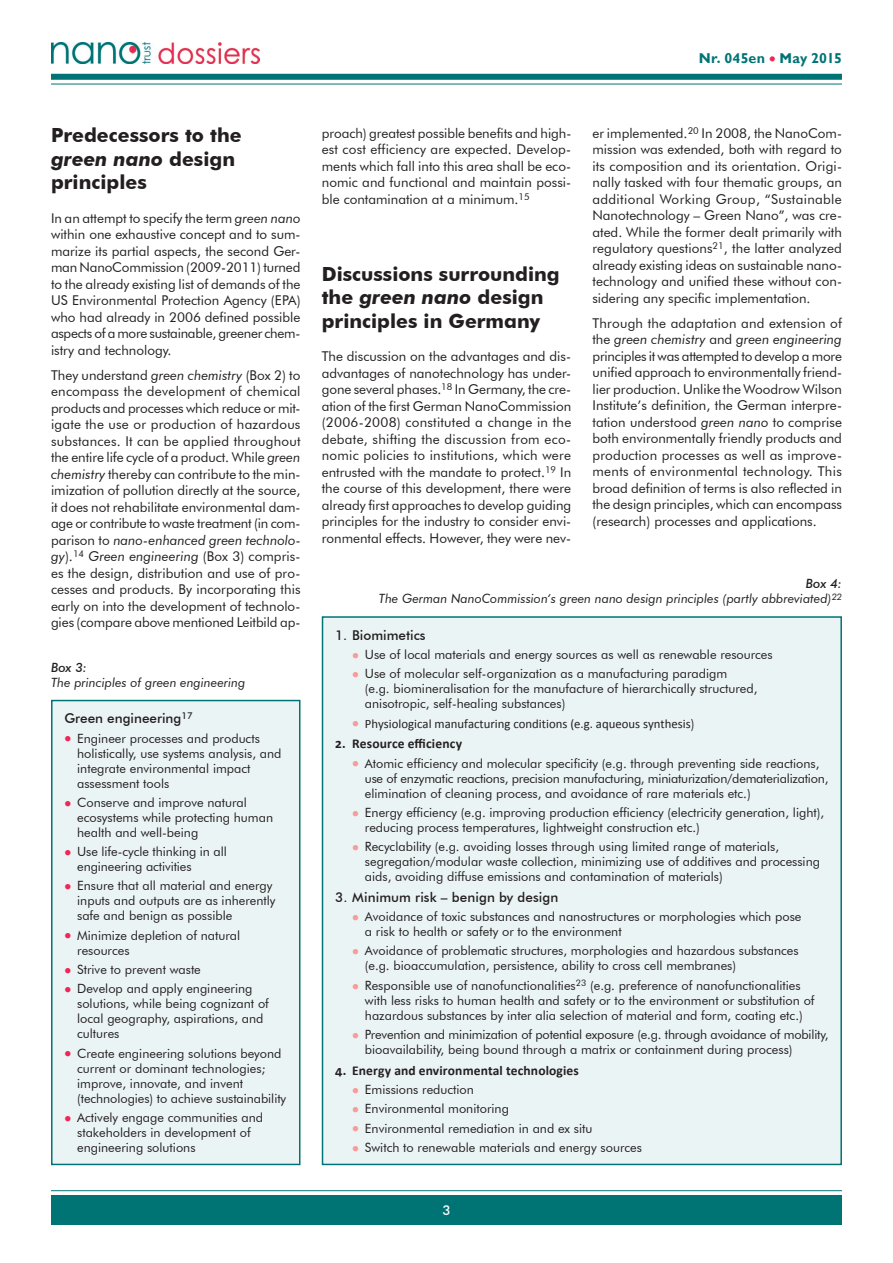
<style>
.page{position:relative;width:893px;height:1263px;background:#fff}
.page>*{position:absolute;margin:0;border:0;box-sizing:border-box;transform-origin:0 0}
.t1{font:700 19.5px/23.4px "Futura BT";color:#231f20}
.t2{font:700 14.25px "Gill Sans";letter-spacing:.015em;color:#007475}
.t3{font:13.5px/16.5px "Futura BT";color:#231f20;text-align:justify}
.t4{font:500 13.5px "Futura BT";color:#231f20}
.t5{font:700 13.5px "Calibri";letter-spacing:.01em;color:#231f20}
.t6{font:500 13.5px "Futura BT";color:#fff}
.t7{font:12.75px/15px "Futura BT";color:#231f20}
.t8{font:italic 12.75px/15px "Futura BT";color:#231f20;text-align:right}
.t9{font:12.75px "Calibri";color:#231f20}
.t10{font:italic 500 12.75px "Futura BT";color:#231f20}
.s1{color:#ee2756}
.s2{font-style:italic}
.s3{font-weight:500}
.s4{color:#f69c9a}
.s5{font-family:"Futura BT"}
</style>
<div class="page">
<div style="left:51px;top:74px;width:791px;height:6px;background:#007475"></div>
<hr style="left:51px;top:84px;width:791px;height:1px;background:#007475">
<div style="left:51px;top:1195px;width:791px;height:30px;background:#007475"></div>
<hr style="left:51px;top:1190px;width:791px;height:1px;background:#007475">
<img style="left:51px;top:43px;width:208px;height:21px">
<div style="left:52px;top:700px;width:248px;height:464px;background:#ebf4f5"></div>
<div style="left:51px;top:700px;width:249px;height:465px;border:2px solid #007475"></div>
<div style="left:322px;top:617px;width:519px;height:547px;background:#ebf4f5"></div>
<div style="left:322px;top:616px;width:520px;height:549px;border:2px solid #007475"></div>
<p class="t2" style="left:699px;top:50px;width:145px">Nr. 045en <span class="s1">•</span> May 2015</p>
<h1 class="t1" style="left:51px;top:124px;width:192px">Predecessors to the <span class="s2">green nano</span> design principles</h1>
<p class="t3" style="left:51px;top:210px;width:251px">In an attempt to specify the term <span class="s2">green nano </span>within one exhaustive concept and to sum&shy;marize its partial aspects, the second Ger&shy;man NanoCommission (2009-2011) turned to the already existing list of demands of the US Environmental Protection Agency (EPA) who had already in 2006 defined possible aspects of a more sustainable, greener chem&shy;istry and technology.</p>
<p class="t3" style="left:51px;top:367px;width:251px">They understand <span class="s2">green chemistry</span> (Box 2) to encompass the development of chemical products and processes which reduce or mit&shy;igate the use or production of hazardous substances. It can be applied throughout the entire life cycle of a product. While <span class="s2">green chemistry</span> thereby can contribute to the min&shy;imization of pollution directly at the source, it does not rehabilitate environmental dam&shy;age or contribute to waste treatment (in com&shy;parison to <span class="s2">nano-enhanced green technolo&shy;gy</span>).<sup>14</sup> <span class="s2">Green engineering</span> (Box 3) compris&shy;es the design, distribution and use of pro&shy;cesses and products. By incorporating this early on into the development of technolo&shy;gies (compare above mentioned Leitbild ap-</p>
<p class="t10" style="left:51px;top:660px;width:38px">Box 3:</p>
<p class="t8" style="left:51px;top:675px;width:196px">The principles of green engineering</p>
<p class="t4" style="left:64px;top:710px;width:130px">Green engineering<sup>17</sup></p>
<p class="t7" style="left:77px;top:730px;width:206px;text-indent:-13px"><span class="s1">•</span> Engineer processes and products holistically, use systems analysis, and integrate environmental impact assessment tools</p>
<p class="t7" style="left:77px;top:795px;width:197px;text-indent:-13px"><span class="s1">•</span> Conserve and improve natural ecosystems while protecting human health and well-being</p>
<p class="t7" style="left:77px;top:844px;width:151px;text-indent:-13px"><span class="s1">•</span> Use life-cycle thinking in all engineering activities</p>
<p class="t7" style="left:77px;top:878px;width:200px;text-indent:-13px"><span class="s1">•</span> Ensure that all material and energy inputs and outputs are as inherently safe and benign as possible</p>
<p class="t7" style="left:77px;top:927px;width:165px;text-indent:-13px"><span class="s1">•</span> Minimize depletion of natural resources</p>
<p class="t7" style="left:64px;top:962px;width:138px"><span class="s1">•</span> Strive to prevent waste</p>
<p class="t7" style="left:77px;top:981px;width:193px;text-indent:-13px"><span class="s1">•</span> Develop and apply engineering solutions, while being cognizant of local geography, aspirations, and cultures</p>
<p class="t7" style="left:77px;top:1045px;width:210px;text-indent:-13px"><span class="s1">•</span> Create engineering solutions beyond current or dominant technologies; improve, innovate, and invent (technologies) to achieve sustainability</p>
<p class="t7" style="left:77px;top:1109px;width:187px;text-indent:-13px"><span class="s1">•</span> Actively engage communities and stakeholders in development of engineering solutions</p>
<p class="t3" style="left:322px;top:125px;width:251px">proach) greatest possible benefits and high&shy;est cost efficiency are expected. Develop&shy;ments which fall into this area shall be eco&shy;nomic and functional and maintain possi&shy;ble contamination at a minimum.<sup>15</sup></p>
<h1 class="t1" style="left:322px;top:262px;width:240px">Discussions surrounding the <span class="s2">green nano</span> design principles in Germany</h1>
<p class="t3" style="left:322px;top:348px;width:251px">The discussion on the advantages and dis&shy;advantages of nanotechnology has under&shy;gone several phases.<sup>18</sup> In Germany, the cre&shy;ation of the first German NanoCommission (2006-2008) constituted a change in the debate, shifting the discussion from eco&shy;nomic policies to institutions, which were entrusted with the mandate to protect.<sup>19</sup> In the course of this development, there were already first approaches to develop guiding principles for the industry to consider envi&shy;ronmental effects. However, they were nev-</p>
<p class="t3" style="left:592px;top:125px;width:251px">er implemented.<sup>20</sup> In 2008, the NanoCom&shy;mission was extended, both with regard to its composition and its orientation. Origi&shy;nally tasked with four thematic groups, an additional Working Group, “Sustainable Nanotechnology – Green Nano”, was cre&shy;ated. While the former dealt primarily with regulatory questions<sup>21</sup>, the latter analyzed already existing ideas on sustainable nano&shy;technology and unified these without con&shy;sidering any specific implementation.</p>
<p class="t3" style="left:592px;top:315px;width:251px">Through the adaptation and extension of the <span class="s2">green chemistry</span> and <span class="s2">green engineering </span>principles it was attempted to develop a more unified approach to environmentally friend&shy;lier production. Unlike the Woodrow Wilson Institute’s definition, the German interpre&shy;tation understood <span class="s2">green nano</span> to comprise both environmentally friendly products and production processes as well as improve&shy;ments of environmental technology. This broad definition of terms is also reflected in the design principles, which can encompass (research) processes and applications.</p>
<p class="t8" style="left:379px;top:576px;width:465px"><span class="s3">Box 4:<br></span>The German NanoCommission‘s green nano design principles (partly abbreviated)<sup>22</sup></p>
<p class="t4" style="left:335px;top:627px;width:92px">1. Biomimetics</p>
<p class="t7" style="left:352px;top:647px;width:422px"><span class="s4">•</span> Use of local materials and energy sources as well as renewable resources</p>
<p class="t7" style="left:365px;top:666px;width:394px;text-indent:-13px"><span class="s4">•</span> Use of molecular self-organization as a manufacturing paradigm<br>(e.g. biomineralisation for the manufacture of hierarchically structured, anisotropic, self-healing substances)</p>
<p class="t9" style="left:352px;top:715px;width:344px"><span class="s4">•</span> Physiological manufacturing conditions (e.g. aqueous synthesis<span class="s5">)</span></p>
<p class="t5" style="left:335px;top:735px;width:128px">2. Resource efficiency</p>
<p class="t7" style="left:365px;top:755px;width:465px;text-indent:-13px"><span class="s4">•</span> Atomic efficiency and molecular specificity (e.g. through preventing side reactions, use of enzymatic reactions, precision manufacturing, miniaturization/dematerialization, elimination of cleaning process, and avoidance of rare materials etc.)</p>
<p class="t7" style="left:365px;top:805px;width:461px;text-indent:-13px"><span class="s4">•</span> Energy efficiency (e.g. improving production efficiency (electricity generation, light), reducing process temperatures, lightweight construction etc.)</p>
<p class="t7" style="left:365px;top:839px;width:457px;text-indent:-13px"><span class="s4">•</span> Recyclability (e.g. avoiding losses through using limited range of materials, segregation/modular waste collection, minimizing use of additives and processing aids, avoiding diffuse emissions and contamination of materials)</p>
<p class="t4" style="left:335px;top:889px;width:225px">3. Minimum risk – benign by design</p>
<p class="t7" style="left:365px;top:909px;width:438px;text-indent:-13px"><span class="s4">•</span> Avoidance of toxic substances and nanostructures or morphologies which pose a risk to health or safety or to the environment</p>
<p class="t7" style="left:365px;top:943px;width:435px;text-indent:-13px"><span class="s4">•</span> Avoidance of problematic structures, morphologies and hazardous substances (e.g. bioaccumulation, persistence, ability to cross cell membranes)</p>
<p class="t7" style="left:365px;top:977px;width:451px;text-indent:-13px"><span class="s4">•</span> Responsible use of nanofunctionalities<sup>23</sup> (e.g. preference of nanofunctionalities with less risks to human health and safety or to the environment or substitution of hazardous substances by inter alia selection of material and form, coating etc.)</p>
<p class="t7" style="left:365px;top:1027px;width:465px;text-indent:-13px"><span class="s4">•</span> Prevention and minimization of potential exposure (e.g. through avoidance of mobility, bioavailability, being bound through a matrix or containment during process)</p>
<p class="t5" style="left:335px;top:1062px;width:245px">4. Energy and environmental technologies</p>
<p class="t7" style="left:352px;top:1082px;width:123px"><span class="s4">•</span> Emissions reduction</p>
<p class="t7" style="left:352px;top:1101px;width:158px"><span class="s4">•</span> Environmental monitoring</p>
<p class="t7" style="left:352px;top:1120px;width:242px"><span class="s4">•</span> Environmental remediation in and ex situ</p>
<p class="t7" style="left:352px;top:1139px;width:291px"><span class="s4">•</span> Switch to renewable materials and energy sources</p>
<p class="t6" style="left:442px;top:1202px;width:10px">3</p>
</div>
